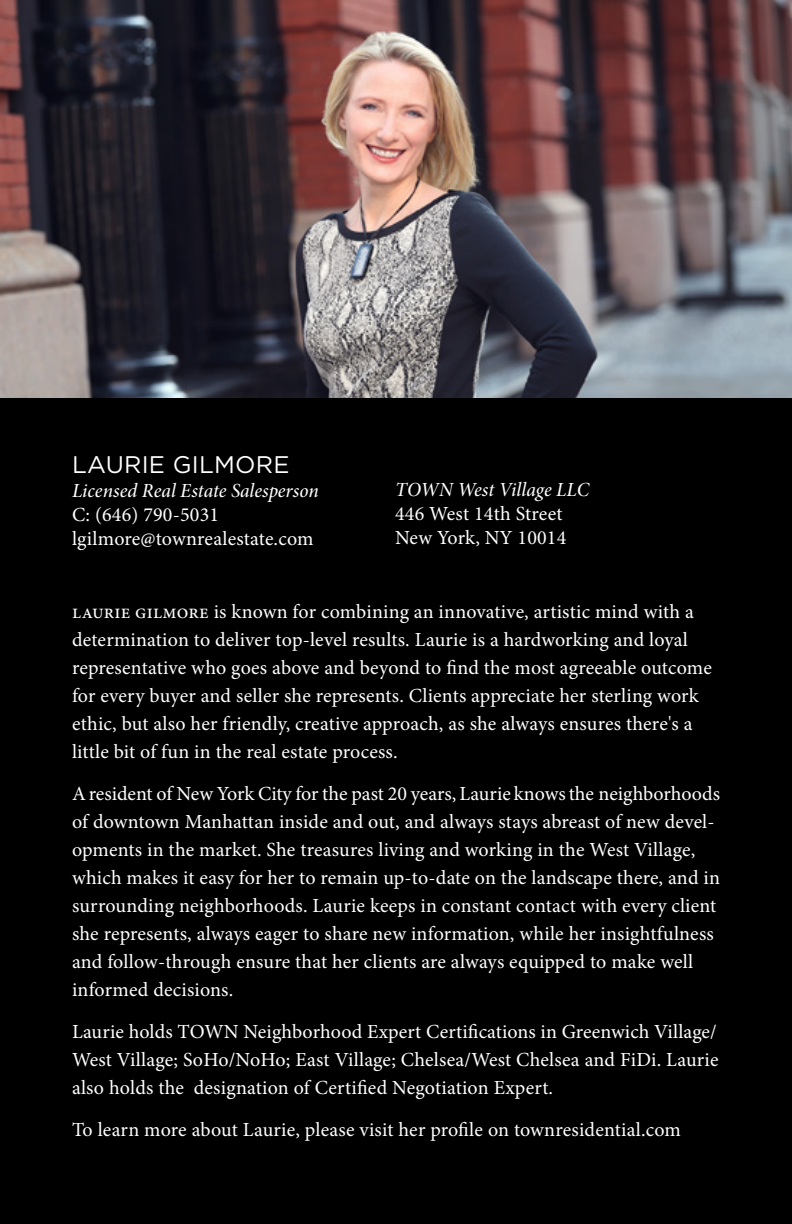
<style>
.page{position:relative;width:792px;height:1224px;background:#000}
.page>*{position:absolute;margin:0;border:0;box-sizing:border-box;transform-origin:0 0}
.t1{font:24px "Gotham";letter-spacing:.01em;color:#fff}
.t2{font:20px/28px "Minion Pro";letter-spacing:.005em;color:#fff}
.t3{font:20px "Minion Pro Medium It Subh";color:#fff}
</style>
<div class="page">
<img style="left:0;top:0;width:792px;height:397px">
<p class="t1" style="left:72px;top:451px;width:219px">LAURIE GILMORE</p>
<p class="t3" style="left:72px;top:477px;width:248px">Licensed Real Estate Salesperson</p>
<p class="t2" style="left:72px;top:503px;width:243px;line-height:24px">C: (646) 790-5031 lgilmore@townrealestate.com</p>
<p class="t3" style="left:395px;top:476px;width:196px">TOWN West Village LLC</p>
<p class="t2" style="left:395px;top:501px;width:173px;line-height:24px">446 West 14th Street<br>New York, NY 10014</p>
<p class="t2" style="left:72px;top:598px;width:641px">laurie gilmore is known for combining an innovative, artistic mind with a determination to deliver top-level results. Laurie is a hardworking and loyal representative who goes above and beyond to find the most agreeable outcome for every buyer and seller she represents. Clients appreciate her sterling work ethic, but also her friendly, creative approach, as she always ensures there's a little bit of fun in the real estate process.</p>
<p class="t2" style="left:72px;top:780px;width:650px">A resident of New York City for the past 20 years, Laurie knows the neighborhoods of downtown Manhattan inside and out, and always stays abreast of new devel&shy;opments in the market. She treasures living and working in the West Village, which makes it easy for her to remain up-to-date on the landscape there, and in surrounding neighborhoods. Laurie keeps in constant contact with every client she represents, always eager to share new information, while her insightfulness and follow-through ensure that her clients are always equipped to make well informed decisions.</p>
<p class="t2" style="left:72px;top:1018px;width:648px;text-align:justify">Laurie holds TOWN Neighborhood Expert Certifications in Greenwich Village/ West Village; SoHo/NoHo; East Village; Chelsea/West Chelsea and FiDi. Laurie also holds the designation of Certified Negotiation Expert.</p>
<p class="t2" style="left:72px;top:1116px;width:611px">To learn more about Laurie, please visit her profile on townresidential.com</p>
</div>
